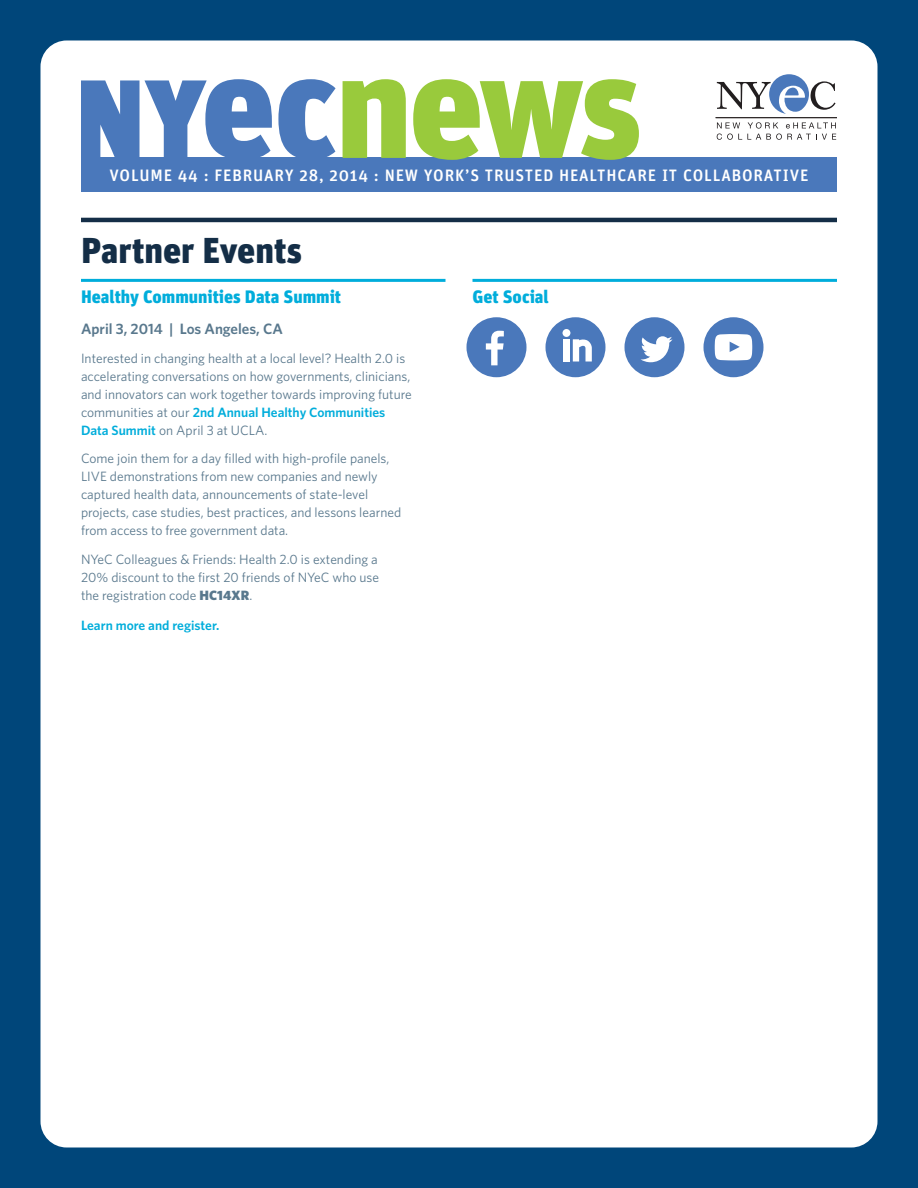
<style>
.page{position:relative;width:918px;height:1188px;background:#00467a}
.page>*{position:absolute;margin:0;border:0;box-sizing:border-box;transform-origin:0 0}
.t1{font:900 36px "Unit";color:#142e47}
.t2{font:900 18px "Unit";color:#00addb}
.t3{font:500 16.5px "Unit";letter-spacing:.05em;color:#fff}
.t4{font:600 15px "Whitney";color:#59788d}
.t5{font:13.5px/18px "Whitney";color:#59788d}
.t6{font:600 13.5px "Whitney";color:#00addb}
.s1{font-weight:600;color:#00addb}
.s2{font-weight:900}
</style>
<div class="page">
<div style="left:40px;top:40px;width:837px;height:1108px;background:#fff;border-radius:26px"></div>
<hr style="left:81px;top:279px;width:365px;height:3px;background:#00addb">
<div style="left:81px;top:158px;width:756px;height:34px;background:#4a78bb"></div>
<hr style="left:716px;top:117px;width:121px;height:1px;background:#2e2929">
<svg style="left:717px;top:74px;width:119px;height:40px"></svg>
<svg style="left:717px;top:122px;width:119px;height:18px"></svg>
<svg style="left:278px;top:79px;width:58px;height:79px"></svg>
<svg style="left:343px;top:79px;width:63px;height:79px"></svg>
<svg style="left:413px;top:79px;width:226px;height:81px"></svg>
<svg style="left:81px;top:79px;width:191px;height:79px"></svg>
<hr style="left:472px;top:279px;width:365px;height:3px;background:#00addb">
<hr style="left:81px;top:218px;width:756px;height:4px;background:#142e47">
<div style="left:466px;top:317px;width:60px;height:60px;background:#4a78bb;border-radius:50%"></div>
<svg style="left:486px;top:331px;width:18px;height:34px"></svg>
<div style="left:545px;top:317px;width:60px;height:60px;background:#4a78bb;border-radius:50%"></div>
<div style="left:563px;top:339px;width:7px;height:23px;background:#fff"></div>
<svg style="left:573px;top:339px;width:19px;height:23px"></svg>
<div style="left:563px;top:329px;width:7px;height:8px;background:#fff;border-radius:50%"></div>
<div style="left:624px;top:317px;width:60px;height:60px;background:#4a78bb;border-radius:50%"></div>
<svg style="left:641px;top:336px;width:31px;height:26px"></svg>
<div style="left:704px;top:317px;width:60px;height:60px;background:#4a78bb;border-radius:50%"></div>
<svg style="left:715px;top:334px;width:37px;height:26px"></svg>
<p class="t3" style="left:110px;top:169px;width:700px">VOLUME 44 : FEBRUARY 28, 2014 : NEW YORK’S TRUSTED HEALTHCARE IT COLLABORATIVE</p>
<h1 class="t1" style="left:81px;top:236px;width:223px">Partner Events</h1>
<h3 class="t2" style="left:81px;top:290px;width:262px">Healthy Communities Data Summit</h3>
<p class="t4" style="left:81px;top:323px;width:203px">April 3, 2014 | Los Angeles, CA</p>
<p class="t5" style="left:81px;top:350px;width:332px">Interested in changing health at a local level? Health 2.0 is accelerating conversations on how governments, clinicians, and innovators can work together towards improving future communities at our <span class="s1">2nd Annual Healthy Communities Data Summit</span> on April 3 at UCLA.</p>
<p class="t5" style="left:81px;top:451px;width:322px">Come join them for a day filled with high-profile panels, LIVE demonstrations from new companies and newly captured health data, announcements of state-level projects, case studies, best practices, and lessons learned from access to free government data.</p>
<p class="t5" style="left:81px;top:552px;width:300px;text-align:justify">NYeC Colleagues &amp; Friends: Health 2.0 is extending a 20% discount to the first 20 friends of NYeC who use the registration code <span class="s2">HC14XR</span>.</p>
<p class="t6" style="left:81px;top:621px;width:140px">Learn more and register.</p>
<h3 class="t2" style="left:472px;top:290px;width:78px">Get Social</h3>
</div>
